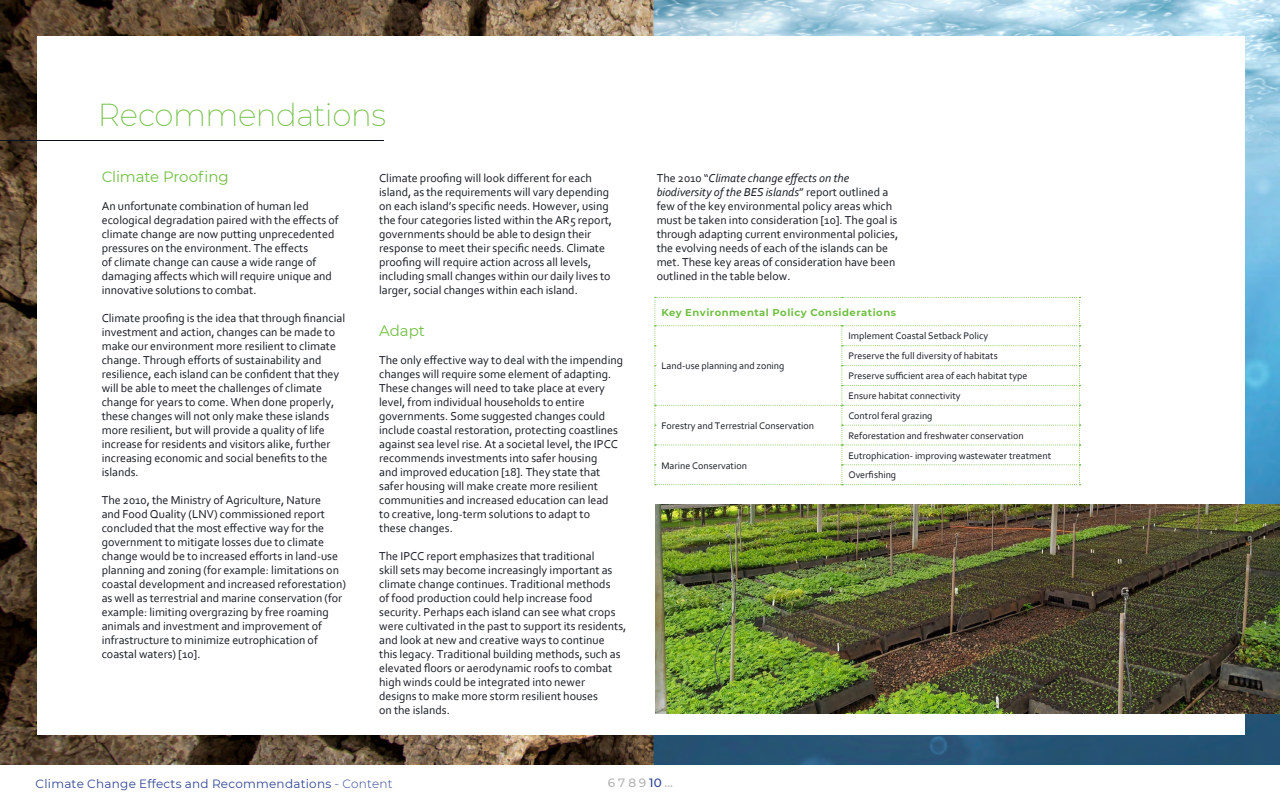
<style>
.page{position:relative;width:1280px;height:800px;background:#fff}
.page>*{position:absolute;margin:0;border:0;box-sizing:border-box;transform-origin:0 0}
.t1{font:200 31px "Montserrat";letter-spacing:-.015em;color:#72bf44}
.t2{font:15px "Montserrat";letter-spacing:-.01em;color:#72bf44}
.t3{font:12px/14px "Corbel";color:#171a23}
.t4{font:12px "Montserrat";letter-spacing:.02em;color:#304792}
.t5{font:500 12px "Montserrat";color:#b3b3b3}
.t6{font:10px/19.9px "Corbel";color:#171a23}
.t7{font:700 10px "Montserrat";letter-spacing:.05em;color:#72bf44}
.s1{font-style:italic}
.s2{font-weight:300}
.s3{color:#25408f}
</style>
<div class="page">
<img style="left:0;top:0;width:1280px;height:765px">
<div style="left:37px;top:36px;width:1208px;height:699px;background:#fff"></div>
<hr style="left:0;top:140px;width:384px;height:1px;background:#0b111e">
<svg style="left:654px;top:297px;width:427px;height:188px"></svg>
<img style="left:655px;top:504px;width:625px;height:210px">
<h1 class="t1" style="left:98px;top:94px;width:290px">Recommendations</h1>
<p class="t2" style="left:102px;top:166px;width:129px">Climate Proofing</p>
<p class="t3" style="left:102px;top:199px;width:239px">An unfortunate combination of human led ecological degradation paired with the effects of climate change are now putting unprecedented pressures on the environment. The effects<br>of climate change can cause a wide range of damaging affects which will require unique and innovative solutions to combat.</p>
<p class="t3" style="left:102px;top:311px;width:245px">Climate proofing is the idea that through financial investment and action, changes can be made to make our environment more resilient to climate change. Through efforts of sustainability and resilience, each island can be confident that they will be able to meet the challenges of climate change for years to come. When done properly, these changes will not only make these islands more resilient, but will provide a quality of life increase for residents and visitors alike, further increasing economic and social benefits to the islands.</p>
<p class="t3" style="left:102px;top:493px;width:246px">The 2010, the Ministry of Agriculture, Nature<br>and Food Quality (LNV) commissioned report concluded that the most effective way for the government to mitigate losses due to climate change would be to increased efforts in land-use planning and zoning (for example: limitations on coastal development and increased reforestation) as well as terrestrial and marine conservation (for example: limiting overgrazing by free roaming animals and investment and improvement of infrastructure to minimize eutrophication of coastal waters) [10].</p>
<p class="t3" style="left:379px;top:171px;width:234px">Climate proofing will look different for each island, as the requirements will vary depending on each island’s specific needs. However, using the four categories listed within the AR5 report, governments should be able to design their response to meet their specific needs. Climate proofing will require action across all levels, including small changes within our daily lives to larger, social changes within each island.</p>
<p class="t2" style="left:379px;top:320px;width:47px">Adapt</p>
<p class="t3" style="left:379px;top:353px;width:246px">The only effective way to deal with the impending changes will require some element of adapting.<br>These changes will need to take place at every level, from individual households to entire governments. Some suggested changes could include coastal restoration, protecting coastlines against sea level rise. At a societal level, the IPCC recommends investments into safer housing<br>and improved education [18]. They state that safer housing will make create more resilient communities and increased education can lead<br>to creative, long-term solutions to adapt to<br>these changes.</p>
<p class="t3" style="left:379px;top:549px;width:249px">The IPCC report emphasizes that traditional<br>skill sets may become increasingly important as climate change continues. Traditional methods<br>of food production could help increase food security. Perhaps each island can see what crops were cultivated in the past to support its residents, and look at new and creative ways to continue<br>this legacy. Traditional building methods, such as elevated floors or aerodynamic roofs to combat high winds could be integrated into newer<br>designs to make more storm resilient houses<br>on the islands.</p>
<p class="t3" style="left:657px;top:171px;width:243px">The 2010 “<span class="s1">Climate change effects on the biodiversity of the BES islands</span>” report outlined a few of the key environmental policy areas which must be taken into consideration [10]. The goal is through adapting current environmental policies, the evolving needs of each of the islands can be met. These key areas of consideration have been outlined in the table below.</p>
<p class="t7" style="left:661px;top:306px;width:236px">Key Environmental Policy Considerations</p>
<p class="t6" style="left:661px;top:356px;width:125px">Land-use planning and zoning</p>
<p class="t6" style="left:848px;top:326px;width:181px">Implement Coastal Setback Policy<br>Preserve the full diversity of habitats Preserve sufficient area of each habitat type Ensure habitat connectivity</p>
<p class="t6" style="left:661px;top:415px;width:154px">Forestry and Terrestrial Conservation</p>
<p class="t6" style="left:848px;top:405px;width:177px">Control feral grazing<br>Reforestation and freshwater conservation</p>
<p class="t6" style="left:661px;top:455px;width:87px">Marine Conservation</p>
<p class="t6" style="left:848px;top:445px;width:204px">Eutrophication- improving wastewater treatment<br>Overfishing</p>
<p class="t4" style="left:36px;top:775px;width:359px">Climate Change Effects and Recommendations <span class="s2">- Content</span></p>
<p class="t5" style="left:608px;top:774px;width:66px">6 7 8 9 <span class="s3">10</span> ...</p>
</div>
